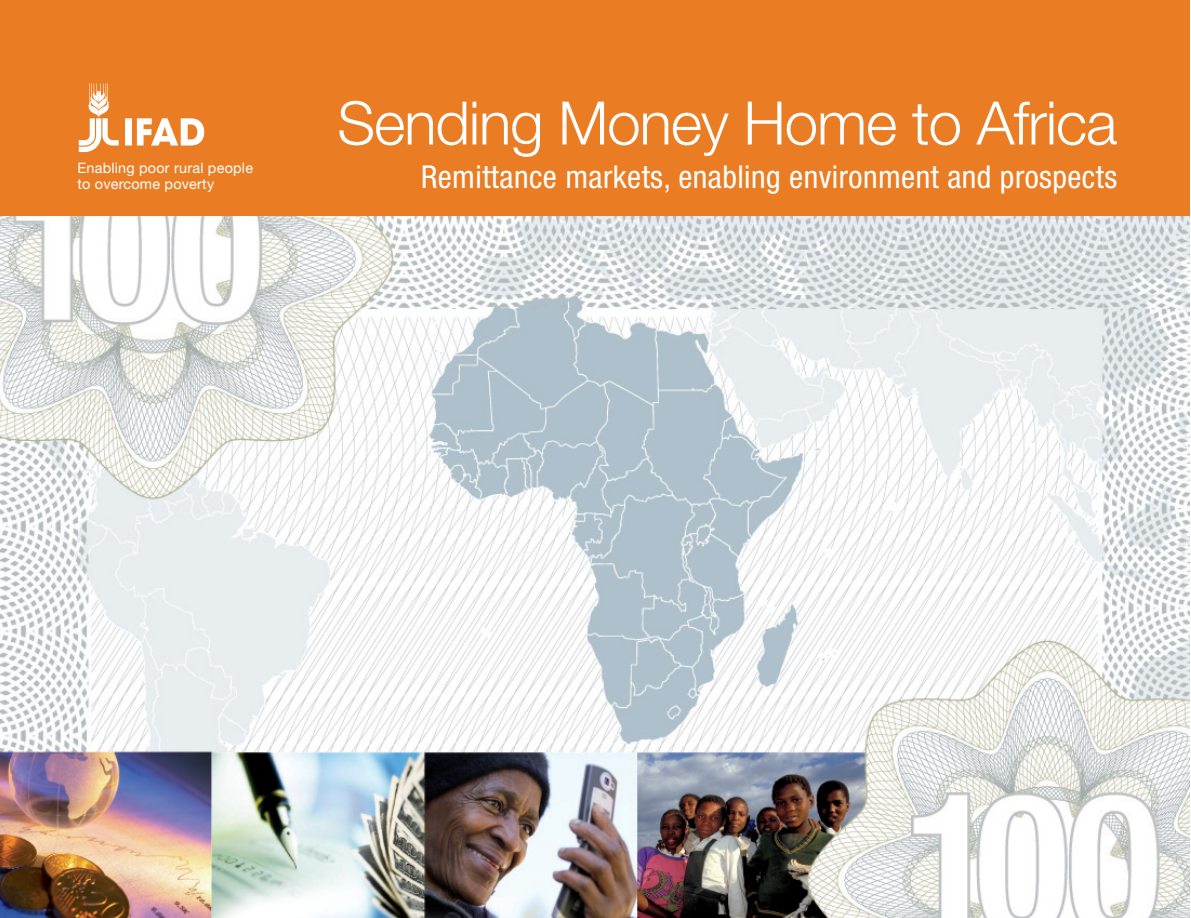
<style>
.page{position:relative;width:1191px;height:918px;background:#fff}
.page>*{position:absolute;margin:0;border:0;box-sizing:border-box;transform-origin:0 0}
.t1{font:300 60px "Helvetica Neue";letter-spacing:-.015em;color:#fff}
.t2{font:condensed 31.5px "Helvetica Neue";letter-spacing:.015em;color:#fff}
.t3{font:14.4px/15.9px "Helvetica Neue";letter-spacing:.015em;color:#fff}
</style>
<div class="page">
<img style="left:0;top:216px;width:1189px;height:702px">
<div style="left:0;top:0;width:1190px;height:216px;background:#ea7d24"></div>
<svg style="left:125px;top:118px;width:79px;height:28px"></svg>
<svg style="left:79px;top:84px;width:40px;height:68px"></svg>
<p class="t3" style="left:77px;top:160px;width:177px">Enabling poor rural people to overcome poverty</p>
<h1 class="t1" style="left:337px;top:102px;width:781px">Sending Money Home to Africa</h1>
<p class="t2" style="left:421px;top:165px;width:698px">Remittance markets, enabling environment and prospects</p>
</div>
